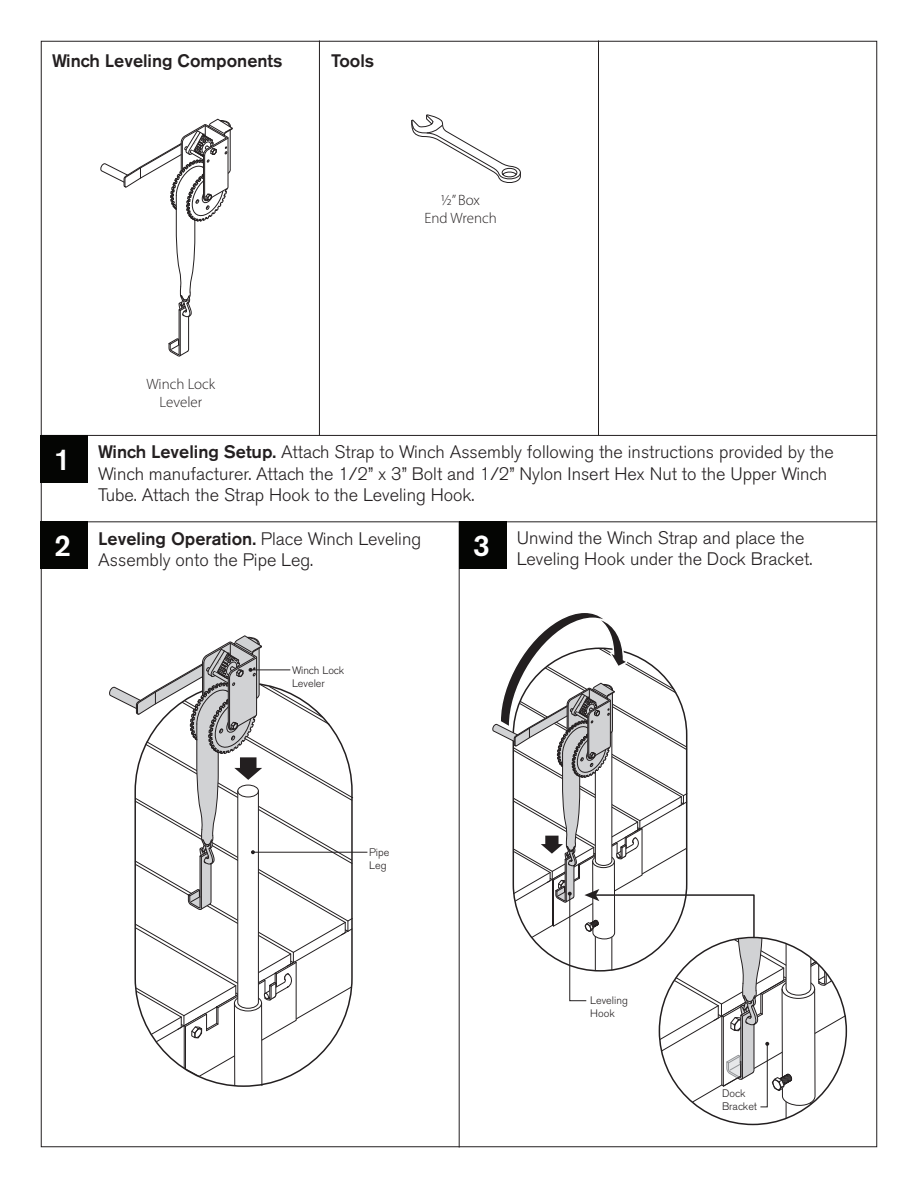
<style>
.page{position:relative;width:918px;height:1188px;background:#fff}
.page>*{position:absolute;margin:0;border:0;box-sizing:border-box;transform-origin:0 0}
.t1{font:500 30px "Akzidenz Grotesk BE";color:#fff}
.t2{font:300 18px/21.6px "Akzidenz Grotesk BE";color:#231f20}
.t3{font:500 18px "Akzidenz Grotesk BE";color:#231f20}
.t4{font:300 15px "Myriad Pro";color:#231f20}
.t5{font:300 10.8px/12.9px "Akzidenz Grotesk BE";color:#231f20}
.s1{font-weight:500}
</style>
<div class="page">
<svg style="left:100px;top:118px;width:133px;height:239px"></svg>
<hr style="left:41px;top:435px;width:836px;height:1px;background:#231f20">
<hr style="left:41px;top:522px;width:836px;height:1px;background:#231f20">
<hr style="left:319px;top:40px;width:1px;height:395px;background:#231f20">
<hr style="left:598px;top:40px;width:1px;height:395px;background:#231f20">
<hr style="left:459px;top:522px;width:1px;height:626px;background:#231f20">
<div style="left:40px;top:435px;width:48px;height:47px;background:#040503"></div>
<div style="left:40px;top:522px;width:48px;height:47px;background:#040503"></div>
<div style="left:459px;top:522px;width:47px;height:47px;background:#040503"></div>
<svg style="left:492px;top:613px;width:354px;height:506px"></svg>
<svg style="left:411px;top:115px;width:110px;height:68px"></svg>
<hr style="left:253px;top:852px;width:114px;height:1px;background:#231f20">
<svg style="left:109px;top:635px;width:244px;height:451px"></svg>
<p class="t3" style="left:52px;top:50px;width:232px">Winch Leveling Components</p>
<p class="t3" style="left:331px;top:50px;width:45px">Tools</p>
<p class="t4" style="left:441px;top:191px;width:40px">1/2” Box</p>
<p class="t4" style="left:424px;top:209px;width:74px">End Wrench</p>
<p class="t4" style="left:146px;top:375px;width:70px">Winch Lock</p>
<p class="t4" style="left:160px;top:393px;width:44px">Leveler</p>
<p class="t2" style="left:98px;top:442px;width:737px"><span class="s1">Winch Leveling Setup.</span> Attach Strap to Winch Assembly following the instructions provided by the<br>Winch manufacturer. Attach the 1/2” x 3” Bolt and 1/2” Nylon Insert Hex Nut to the Upper Winch<br>Tube. Attach the Strap Hook to the Leveling Hook.</p>
<p class="t2" style="left:98px;top:528px;width:324px"><span class="s1">Leveling Operation.</span> Place Winch Leveling<br>Assembly onto the Pipe Leg.</p>
<p class="t2" style="left:517px;top:527px;width:289px">Unwind the Winch Strap and place the</p>
<p class="t1" style="left:54px;top:441px;width:18px">1</p>
<p class="t1" style="left:54px;top:527px;width:18px">2</p>
<p class="t1" style="left:473px;top:527px;width:18px">3</p>
<p class="t2" style="left:517px;top:549px;width:297px">Leveling Hook under the Dock Bracket.</p>
<p class="t5" style="left:292px;top:664px;width:54px">Winch Lock<br>Leveler</p>
<p class="t5" style="left:369px;top:846px;width:22px">Pipe<br>Leg</p>
<p class="t5" style="left:590px;top:994px;width:39px">Leveling<br>Hook</p>
<p class="t5" style="left:722px;top:1087px;width:37px">Dock<br>Bracket</p>
</div>
